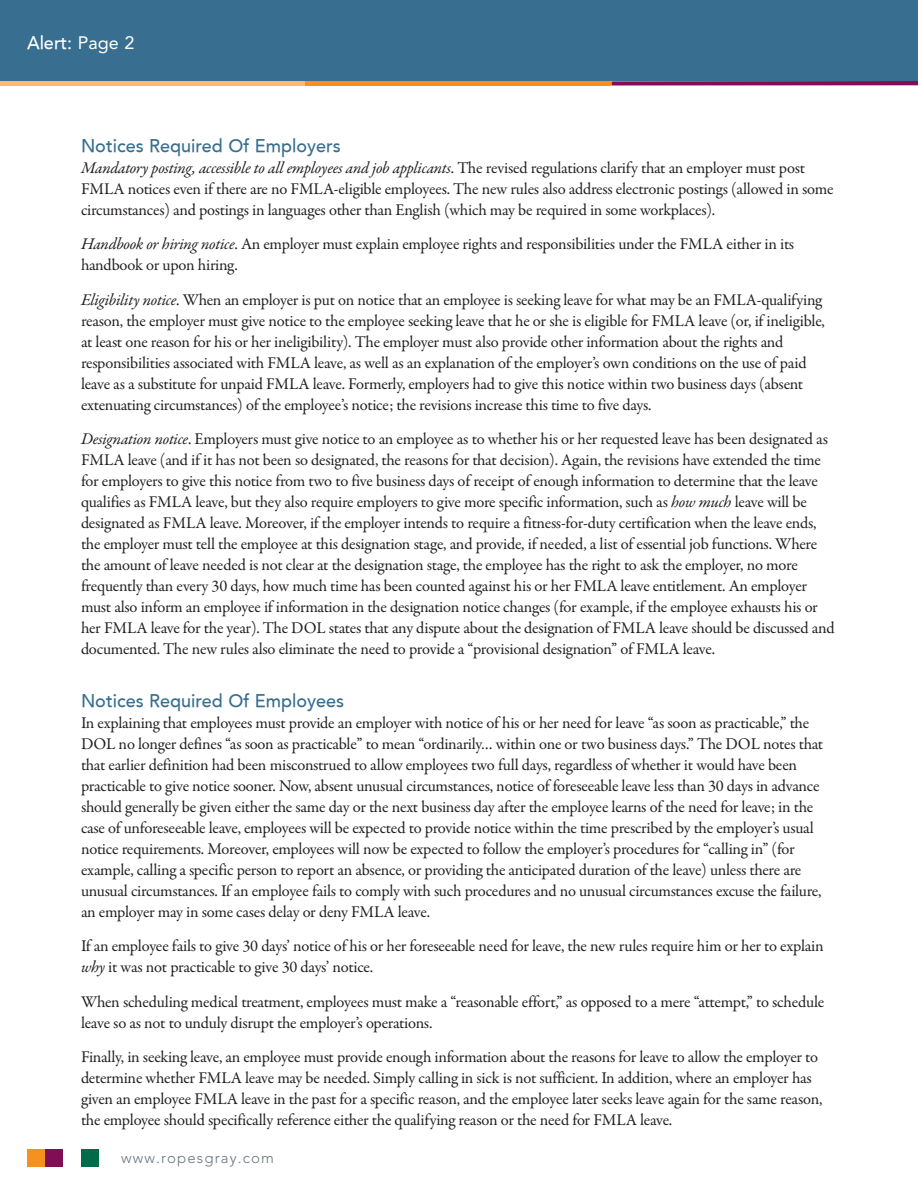
<style>
.page{position:relative;width:918px;height:1188px;background:#fff}
.page>*{position:absolute;margin:0;border:0;box-sizing:border-box;transform-origin:0 0}
.Subhead{font:500 18px "Avenir";color:#386e8f}
.Practice_Group_Name{font:500 18px "Avenir";color:#fff}
.Body{font:16.5px/21px "Garamond Premr Pro";letter-spacing:-.015em;color:#231f20}
.t1{font:300 15px "Avenir";letter-spacing:.075em;color:#6a747b}
.s1{font-weight:400}
.s2{font-style:italic}
</style>
<div class="page">
<div style="left:27px;top:1149px;width:18px;height:18px;background:#f6911e"></div>
<div style="left:45px;top:1149px;width:18px;height:18px;background:#810e54"></div>
<div style="left:81px;top:1149px;width:18px;height:18px;background:#006c4a"></div>
<div style="left:0;top:0;width:918px;height:81px;background:#386e8f"></div>
<hr style="left:0;top:81px;width:306px;height:4px;background:#fcba74">
<hr style="left:306px;top:81px;width:305px;height:4px;background:#f6911e">
<div style="left:611px;top:81px;width:307px;height:5px;background:#810e54"></div>
<p class="Practice_Group_Name" style="left:27px;top:32px;width:109px">Alert: <span class="s1">Page 2</span></p>
<p class="Subhead" style="left:81px;top:135px;width:261px">Notices Required Of Employers</p>
<p class="Body" style="left:81px;top:157px;width:754px"><span class="s2">Mandatory posting, accessible to all employees and job applicants</span>. The revised regulations clarify that an employer must post<br>FMLA notices even if there are no FMLA-eligible employees. The new rules also address electronic postings (allowed in some circumstances) and postings in languages other than English (which may be required in some workplaces).</p>
<p class="Body" style="left:81px;top:234px;width:715px"><span class="s2">Handbook or hiring notice</span>. An employer must explain employee rights and responsibilities under the FMLA either in its handbook or upon hiring.</p>
<p class="Body" style="left:81px;top:289px;width:745px"><span class="s2">Eligibility notice</span>. When an employer is put on notice that an employee is seeking leave for what may be an FMLA-qualifying reason, the employer must give notice to the employee seeking leave that he or she is eligible for FMLA leave (or, if ineligible, at least one reason for his or her ineligibility). The employer must also provide other information about the rights and responsibilities associated with FMLA leave, as well as an explanation of the employer’s own conditions on the use of paid leave as a substitute for unpaid FMLA leave. Formerly, employers had to give this notice within two business days (absent extenuating circumstances) of the employee’s notice; the revisions increase this time to five days.</p>
<p class="Body" style="left:81px;top:429px;width:755px"><span class="s2">Designation notice</span>. Employers must give notice to an employee as to whether his or her requested leave has been designated as FMLA leave (and if it has not been so designated, the reasons for that decision). Again, the revisions have extended the time for employers to give this notice from two to five business days of receipt of enough information to determine that the leave qualifies as FMLA leave, but they also require employers to give more specific information, such as <span class="s2">how much</span> leave will be designated as FMLA leave. Moreover, if the employer intends to require a fitness-for-duty certification when the leave ends, the employer must tell the employee at this designation stage, and provide, if needed, a list of essential job functions. Where the amount of leave needed is not clear at the designation stage, the employee has the right to ask the employer, no more frequently than every 30 days, how much time has been counted against his or her FMLA leave entitlement. An employer must also inform an employee if information in the designation notice changes (for example, if the employee exhausts his or her FMLA leave for the year). The DOL states that any dispute about the designation of FMLA leave should be discussed and documented. The new rules also eliminate the need to provide a “provisional designation” of FMLA leave.</p>
<p class="Subhead" style="left:81px;top:690px;width:265px">Notices Required Of Employees</p>
<p class="Body" style="left:81px;top:712px;width:744px">In explaining that employees must provide an employer with notice of his or her need for leave “as soon as practicable,” the DOL no longer defines “as soon as practicable” to mean “ordinarily… within one or two business days.” The DOL notes that that earlier definition had been misconstrued to allow employees two full days, regardless of whether it would have been practicable to give notice sooner. Now, absent unusual circumstances, notice of foreseeable leave less than 30 days in advance should generally be given either the same day or the next business day after the employee learns of the need for leave; in the case of unforeseeable leave, employees will be expected to provide notice within the time prescribed by the employer’s usual notice requirements. Moreover, employees will now be expected to follow the employer’s procedures for “calling in” (for example, calling a specific person to report an absence, or providing the anticipated duration of the leave) unless there are unusual circumstances. If an employee fails to comply with such procedures and no unusual circumstances excuse the failure, an employer may in some cases delay or deny FMLA leave.</p>
<p class="Body" style="left:81px;top:936px;width:744px">If an employee fails to give 30 days’ notice of his or her foreseeable need for leave, the new rules require him or her to explain <span class="s2">why</span> it was not practicable to give 30 days’ notice.</p>
<p class="Body" style="left:81px;top:991px;width:745px">When scheduling medical treatment, employees must make a “reasonable effort,” as opposed to a mere “attempt,” to schedule leave so as not to unduly disrupt the employer’s operations.</p>
<p class="Body" style="left:81px;top:1047px;width:743px">Finally, in seeking leave, an employee must provide enough information about the reasons for leave to allow the employer to determine whether FMLA leave may be needed. Simply calling in sick is not sufficient. In addition, where an employer has given an employee FMLA leave in the past for a specific reason, and the employee later seeks leave again for the same reason, the employee should specifically reference either the qualifying reason or the need for FMLA leave.</p>
<p class="t1" style="left:121px;top:1149px;width:155px">www.ropesgray.com</p>
</div>
